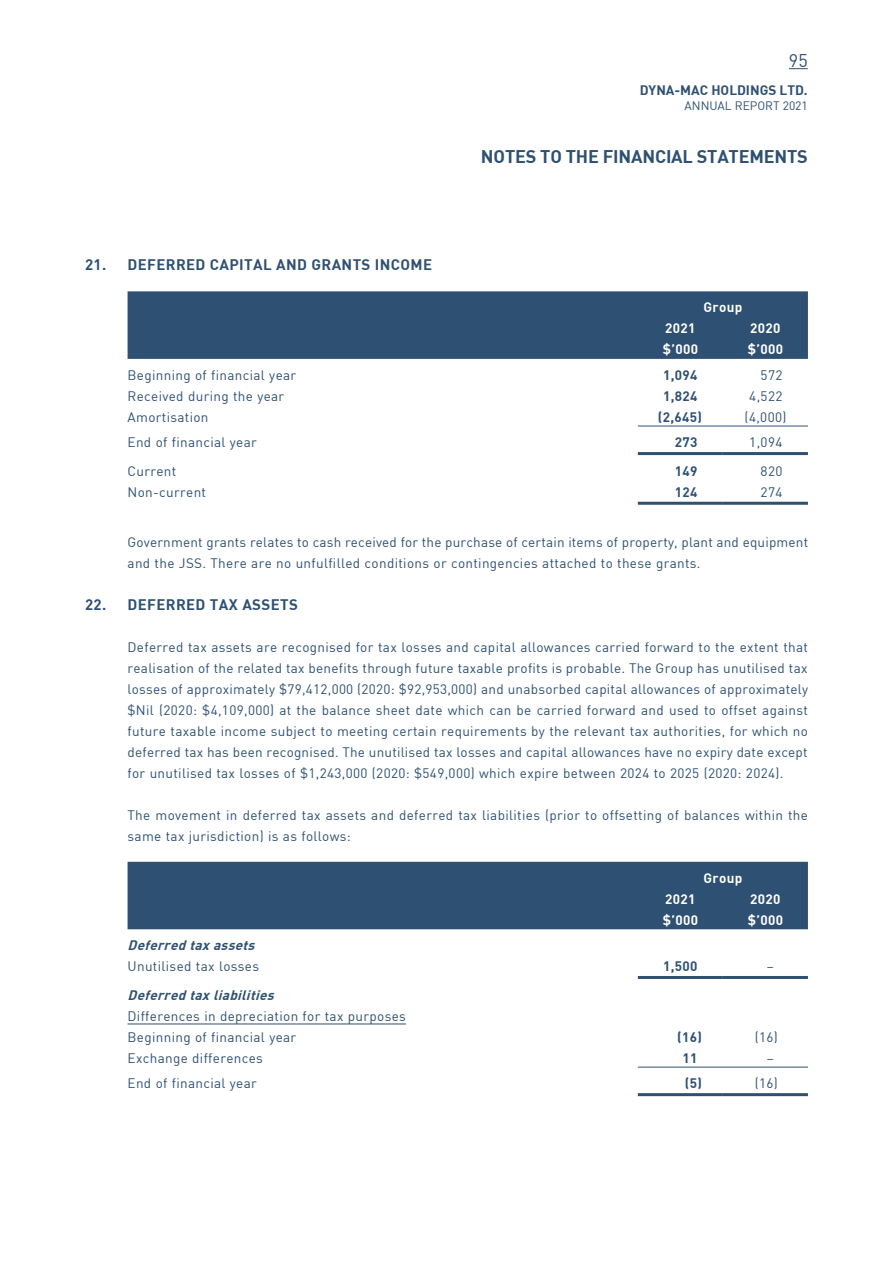
<style>
.page{position:relative;width:893px;height:1263px;background:#fff}
.page>*{position:absolute;margin:0;border:0;box-sizing:border-box;transform-origin:0 0}
.t1{font:18px "DIN Bold";letter-spacing:-.01em;color:#2e5072}
.t2{font:18px "DIN";color:#2e5072}
.t3{font:15px "DIN Bold";letter-spacing:.025em;color:#2e5072}
.t4{font:13.5px/21px "DIN";letter-spacing:.025em;color:#2e5072}
.t5{font:13.5px "DIN Bold";letter-spacing:.025em;color:#fff}
.t6{font:13.5px "DIN Bold";letter-spacing:.025em;color:#2e5072}
.t7{font:italic 13.5px "DIN Bold";color:#2e5072}
.t8{font:13.5px "DIN Bold";color:#2e5072}
.t9{font:12px "DIN";color:#2e5072}
</style>
<div class="page">
<div style="left:128px;top:291px;width:680px;height:68px;background:#2e5072"></div>
<hr style="left:638px;top:426px;width:85px;height:1px;background:#2e5072">
<hr style="left:723px;top:426px;width:85px;height:1px;background:#2e5072">
<hr style="left:638px;top:452px;width:85px;height:3px;background:#2e5072">
<hr style="left:723px;top:452px;width:85px;height:3px;background:#2e5072">
<hr style="left:638px;top:502px;width:85px;height:3px;background:#2e5072">
<hr style="left:723px;top:502px;width:85px;height:3px;background:#2e5072">
<div style="left:128px;top:862px;width:680px;height:67px;background:#2e5072"></div>
<hr style="left:638px;top:976px;width:85px;height:3px;background:#2e5072">
<hr style="left:723px;top:976px;width:85px;height:3px;background:#2e5072">
<hr style="left:128px;top:1024px;width:278px;height:1px;background:#2e5072">
<hr style="left:638px;top:1067px;width:85px;height:1px;background:#2e5072">
<hr style="left:723px;top:1067px;width:85px;height:1px;background:#2e5072">
<hr style="left:638px;top:1093px;width:85px;height:3px;background:#2e5072">
<hr style="left:723px;top:1093px;width:85px;height:3px;background:#2e5072">
<svg style="left:789px;top:68px;width:19px;height:1px"></svg>
<h1 class="t2" style="left:789px;top:52px;width:20px">95</h1>
<p class="t8" style="left:640px;top:81px;width:170px">DYNA-MAC HOLDINGS LTD.</p>
<p class="t9" style="left:685px;top:100px;width:125px">ANNUAL REPORT 2021</p>
<p class="t3" style="left:85px;top:255px;width:349px">21. DEFERRED CAPITAL AND GRANTS INCOME</p>
<h1 class="t1" style="left:481px;top:144px;width:328px">NOTES TO THE FINANCIAL STATEMENTS</h1>
<p class="t5" style="left:703px;top:299px;width:40px">Group</p>
<p class="t5" style="left:665px;top:320px;width:32px">2021</p>
<p class="t5" style="left:750px;top:320px;width:32px">2020</p>
<p class="t5" style="left:663px;top:341px;width:37px">$’000</p>
<p class="t5" style="left:748px;top:341px;width:37px">$’000</p>
<p class="t4" style="left:128px;top:365px;width:170px">Beginning of financial year</p>
<p class="t6" style="left:663px;top:366px;width:36px">1,094</p>
<p class="t4" style="left:761px;top:365px;width:23px">572</p>
<p class="t4" style="left:128px;top:386px;width:158px">Received during the year</p>
<p class="t6" style="left:663px;top:387px;width:36px">1,824</p>
<p class="t4" style="left:749px;top:386px;width:35px">4,522</p>
<p class="t4" style="left:128px;top:407px;width:82px">Amortisation</p>
<p class="t6" style="left:658px;top:408px;width:46px">(2,645)</p>
<p class="t4" style="left:745px;top:407px;width:43px">(4,000)</p>
<p class="t4" style="left:128px;top:433px;width:131px">End of financial year</p>
<p class="t6" style="left:675px;top:434px;width:24px">273</p>
<p class="t4" style="left:749px;top:433px;width:35px">1,094</p>
<p class="t4" style="left:128px;top:462px;width:50px">Current</p>
<p class="t6" style="left:675px;top:462px;width:24px">149</p>
<p class="t4" style="left:761px;top:462px;width:23px">820</p>
<p class="t4" style="left:128px;top:483px;width:80px">Non-current</p>
<p class="t6" style="left:675px;top:483px;width:24px">124</p>
<p class="t4" style="left:761px;top:483px;width:23px">274</p>
<p class="t4" style="left:128px;top:532px;width:682px">Government grants relates to cash received for the purchase of certain items of property, plant and equipment and the JSS. There are no unfulfilled conditions or contingencies attached to these grants.</p>
<p class="t3" style="left:85px;top:594px;width:214px">22. DEFERRED TAX ASSETS</p>
<p class="t4" style="left:128px;top:637px;width:682px;text-align:justify">Deferred tax assets are recognised for tax losses and capital allowances carried forward to the extent that realisation of the related tax benefits through future taxable profits is probable. The Group has unutilised tax losses of approximately $79,412,000 (2020: $92,953,000) and unabsorbed capital allowances of approximately $Nil (2020: $4,109,000) at the balance sheet date which can be carried forward and used to offset against future taxable income subject to meeting certain requirements by the relevant tax authorities, for which no deferred tax has been recognised. The unutilised tax losses and capital allowances have no expiry date except for unutilised tax losses of $1,243,000 (2020: $549,000) which expire between 2024 to 2025 (2020: 2024).</p>
<p class="t4" style="left:128px;top:805px;width:682px">The movement in deferred tax assets and deferred tax liabilities (prior to offsetting of balances within the same tax jurisdiction) is as follows:</p>
<p class="t5" style="left:703px;top:869px;width:40px">Group</p>
<p class="t5" style="left:665px;top:890px;width:32px">2021</p>
<p class="t5" style="left:750px;top:890px;width:32px">2020</p>
<p class="t5" style="left:663px;top:911px;width:37px">$’000</p>
<p class="t5" style="left:748px;top:911px;width:37px">$’000</p>
<p class="t7" style="left:128px;top:936px;width:133px">Deferred taxassets</p>
<p class="t4" style="left:128px;top:957px;width:133px">Unutilised tax losses</p>
<p class="t6" style="left:663px;top:957px;width:36px">1,500</p>
<p class="t4" style="left:767px;top:957px;width:9px">–</p>
<p class="t7" style="left:128px;top:986px;width:152px">Deferred taxliabilities</p>
<p class="t4" style="left:128px;top:1006px;width:280px">Differences in depreciation for tax purposes<br>Beginning of financial year</p>
<p class="t6" style="left:677px;top:1028px;width:26px">(16)</p>
<p class="t4" style="left:755px;top:1027px;width:25px">(16)</p>
<p class="t4" style="left:128px;top:1048px;width:137px">Exchange differences</p>
<p class="t6" style="left:682px;top:1049px;width:16px">11</p>
<p class="t4" style="left:767px;top:1048px;width:9px">–</p>
<p class="t4" style="left:128px;top:1074px;width:131px">End of financial year</p>
<p class="t6" style="left:685px;top:1075px;width:19px">(5)</p>
<p class="t4" style="left:755px;top:1074px;width:25px">(16)</p>
</div>
